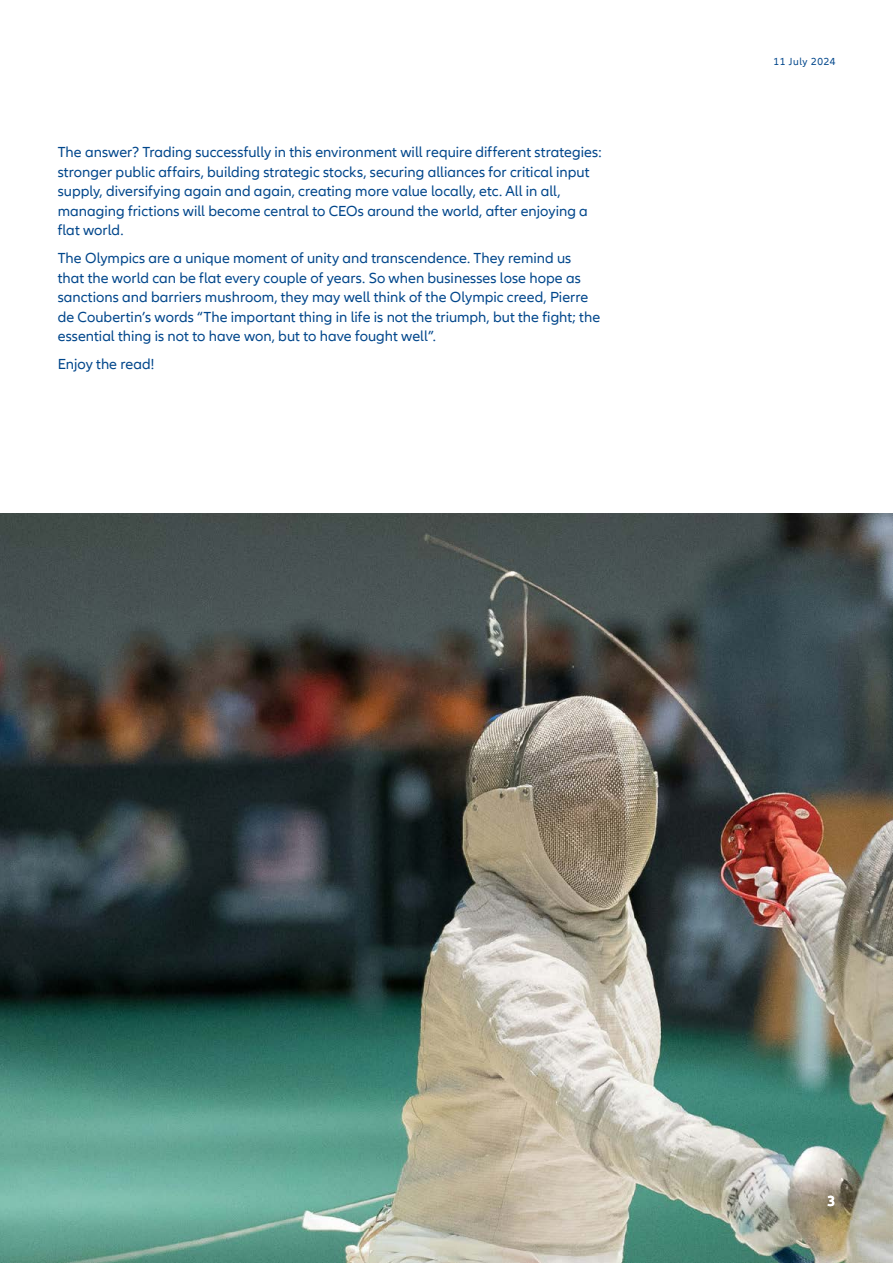
<style>
.page{position:relative;width:893px;height:1263px;background:#fff}
.page>*{position:absolute;margin:0;border:0;box-sizing:border-box;transform-origin:0 0}
.t1{font:15px/19.5px "Allianz Neo";letter-spacing:.005em;color:#00468b}
.t2{font:700 15px "Allianz Neo";color:#fff}
.t3{font:10.5px "Allianz Neo";letter-spacing:.06em;color:#00468b}
</style>
<div class="page">
<img style="left:0;top:513px;width:893px;height:750px">
<p class="t1" style="left:58px;top:143px;width:545px">The answer? Trading successfully in this environment will require different strategies: stronger public affairs, building strategic stocks, securing alliances for critical input supply, diversifying again and again, creating more value locally, etc. All in all, managing frictions will become central to CEOs around the world, after enjoying a flat world.</p>
<p class="t1" style="left:58px;top:249px;width:544px">The Olympics are a unique moment of unity and transcendence. They remind us that the world can be flat every couple of years. So when businesses lose hope as sanctions and barriers mushroom, they may well think of the Olympic creed, Pierre de Coubertin’s words “The important thing in life is not the triumph, but the fight; the essential thing is not to have won, but to have fought well”.</p>
<p class="t1" style="left:58px;top:355px;width:98px">Enjoy the read!</p>
<p class="t3" style="left:773px;top:56px;width:64px">11 July 2024</p>
<p class="t2" style="left:827px;top:1192px;width:10px">3</p>
</div>
